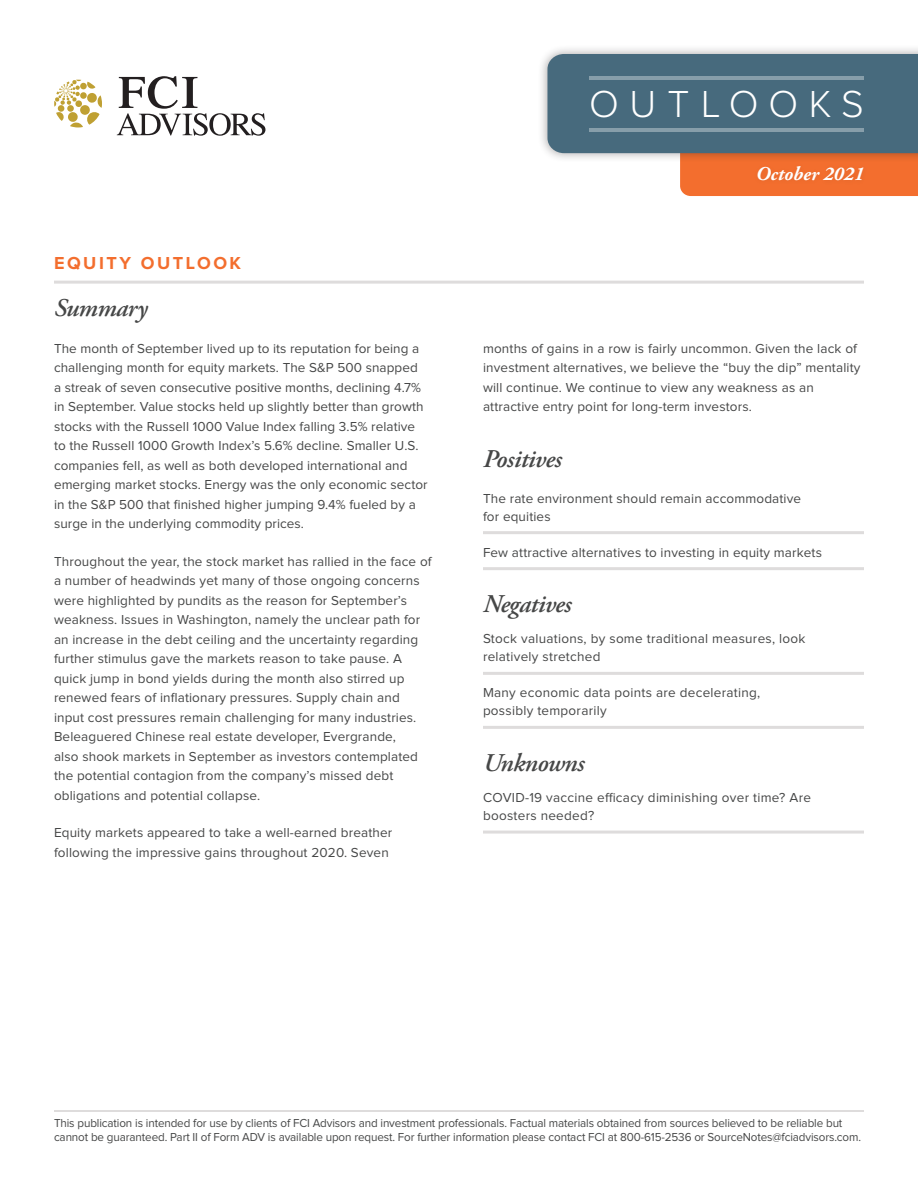
<style>
.page{position:relative;width:918px;height:1188px;background:#fff}
.page>*{position:absolute;margin:0;border:0;box-sizing:border-box;transform-origin:0 0}
.t1{font:300 39px "Proxima Nova";letter-spacing:.27em;color:#fff}
.bullets-square{font:italic 600 25.5px "Adobe Garamond Pro";letter-spacing:-.02em;color:#464747}
.palatino-main{font:italic 600 25.5px "Adobe Garamond Pro";letter-spacing:-.02em;color:#464747}
.t2{font:italic 700 19.5px "Adobe Garamond Pro";color:#fff}
.t3{font:700 18px "Proxima Nova";letter-spacing:.14em;color:#f36e2e}
.palatino-main-2{font:13.5px/19.5px "Proxima Nova";letter-spacing:.01em;color:#464747}
.bullets-square-2{font:13.5px/18px "Proxima Nova";letter-spacing:.02em;color:#464747}
.t4{font:12px/14.4px "Proxima Nova";letter-spacing:-.01em;color:#464747}
</style>
<div class="page">
<div style="left:538px;top:44px;width:380px;height:119px;background:#231f20;opacity:.38"></div>
<svg style="left:547px;top:54px;width:371px;height:142px;background:#777c80"></svg>
<hr style="left:590px;top:76px;width:274px;height:4px;background:#879eaa">
<hr style="left:590px;top:128px;width:274px;height:4px;background:#879eaa">
<div style="left:753px;top:162px;width:115px;height:24px;background:#f06d2d"></div>
<hr style="left:483px;top:531px;width:381px;height:3px;background:#dedcdc">
<hr style="left:483px;top:567px;width:381px;height:3px;background:#dedcdc">
<hr style="left:483px;top:672px;width:381px;height:3px;background:#dedcdc">
<hr style="left:483px;top:726px;width:381px;height:3px;background:#dedcdc">
<hr style="left:483px;top:831px;width:381px;height:3px;background:#dedcdc">
<hr style="left:54px;top:281px;width:810px;height:3px;background:#dedcdc">
<hr style="left:54px;top:1110px;width:810px;height:2px;background:#dedcdc">
<svg style="left:54px;top:80px;width:48px;height:47px"></svg>
<svg style="left:117px;top:76px;width:148px;height:60px"></svg>
<h1 class="t1" style="left:589px;top:86px;width:276px">OUTLOOKS</h1>
<p class="t3" style="left:54px;top:254px;width:189px">EQUITY OUTLOOK</p>
<p class="bullets-square" style="left:54px;top:293px;width:95px">Summary</p>
<p class="palatino-main-2" style="left:54px;top:339px;width:375px">The month of September lived up to its reputation for being a challenging month for equity markets. The S&amp;P 500 snapped a streak of seven consecutive positive months, declining 4.7% in September. Value stocks held up slightly better than growth stocks with the Russell 1000 Value Index falling 3.5% relative to the Russell 1000 Growth Index’s 5.6% decline. Smaller U.S. companies fell, as well as both developed international and emerging market stocks. Energy was the only economic sector in the S&amp;P 500 that finished higher jumping 9.4% fueled by a surge in the underlying commodity prices.</p>
<p class="palatino-main-2" style="left:54px;top:552px;width:379px">Throughout the year, the stock market has rallied in the face of a number of headwinds yet many of those ongoing concerns were highlighted by pundits as the reason for September’s weakness. Issues in Washington, namely the unclear path for an increase in the debt ceiling and the uncertainty regarding further stimulus gave the markets reason to take pause. A quick jump in bond yields during the month also stirred up renewed fears of inflationary pressures. Supply chain and input cost pressures remain challenging for many industries.<br>Beleaguered Chinese real estate developer, Evergrande,<br>also shook markets in September as investors contemplated the potential contagion from the company’s missed debt obligations and potential collapse.</p>
<p class="palatino-main-2" style="left:54px;top:824px;width:340px">Equity markets appeared to take a well-earned breather following the impressive gains throughout 2020. Seven</p>
<h3 class="t2" style="left:756px;top:162px;width:110px">October 2021</h3>
<p class="palatino-main-2" style="left:483px;top:339px;width:379px">months of gains in a row is fairly uncommon. Given the lack of investment alternatives, we believe the “buy the dip” mentality will continue. We continue to view any weakness as an attractive entry point for long-term investors.</p>
<p class="palatino-main" style="left:483px;top:444px;width:80px">Positives</p>
<p class="bullets-square-2" style="left:483px;top:490px;width:320px">The rate environment should remain accommodative for equities</p>
<p class="bullets-square-2" style="left:483px;top:544px;width:340px">Few attractive alternatives to investing in equity markets</p>
<p class="bullets-square" style="left:483px;top:589px;width:90px">Negatives</p>
<p class="bullets-square-2" style="left:483px;top:630px;width:324px">Stock valuations, by some traditional measures, look relatively stretched</p>
<p class="bullets-square-2" style="left:483px;top:684px;width:279px">Many economic data points are decelerating, possibly temporarily</p>
<p class="bullets-square" style="left:483px;top:748px;width:103px">Unknowns</p>
<p class="bullets-square-2" style="left:483px;top:789px;width:330px">COVID-19 vaccine efficacy diminishing over time? Are boosters needed?</p>
<p class="t4" style="left:54px;top:1116px;width:809px">This publication is intended for use by clients of FCI Advisors and investment professionals. Factual materials obtained from sources believed to be reliable but cannot be guaranteed. Part II of Form ADV is available upon request. For further information please contact FCI at 800-615-2536 or SourceNotes@fciadvisors.com.</p>
</div>
